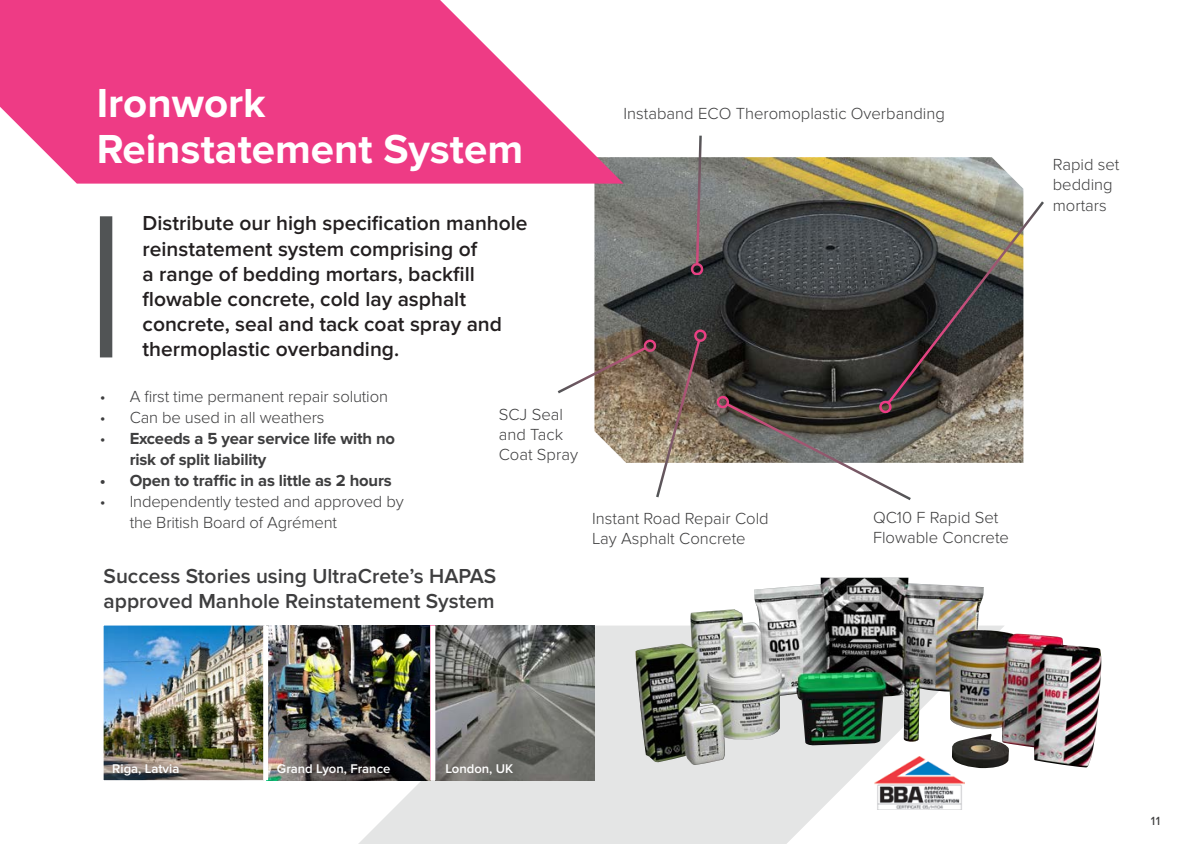
<style>
.page{position:relative;width:1191px;height:844px;background:#fff}
.page>*{position:absolute;margin:0;border:0;box-sizing:border-box;transform-origin:0 0}
.t1{font:700 42px/45.7px "Proxima Nova";color:#fff}
.t2{font:600 21px/25.2px "Proxima Nova";color:#231f20}
.t3{font:600 21px/25.2px "Proxima Nova";color:#3e3e3f}
.t4{font:300 16.62px/19.9px "Proxima Nova";color:#3e3e3f}
.t5{font:700 16.62px/21px "Proxima Nova";letter-spacing:-.01em;color:#3e3e3f}
.t6{font:600 13.12px "Proxima Nova";color:#fff}
.t7{font:500 12.25px "Proxima Nova";color:#3e3e3f}
.s1{font-weight:300}
</style>
<div class="page">
<svg style="left:272px;top:625px;width:714px;height:218px;fill:#e4e5e5"></svg>
<div style="left:100px;top:216px;width:12px;height:141px;background:#515455"></div>
<img style="left:103px;top:625px;width:169px;height:156px">
<img style="left:268px;top:625px;width:162px;height:155px">
<div style="left:263px;top:625px;width:5px;height:155px;background:#fff"></div>
<img style="left:435px;top:625px;width:159px;height:155px">
<div style="left:430px;top:625px;width:5px;height:155px;background:#fff"></div>
<img style="left:635px;top:577px;width:466px;height:191px">
<img style="left:594px;top:157px;width:429px;height:305px">
<svg style="left:689px;top:135px;width:16px;height:140px;background:#8d8185"></svg>
<svg style="left:0;top:0;width:623px;height:183px;fill:#ee3b85"></svg>
<svg style="left:557px;top:337px;width:145px;height:161px"></svg>
<div style="left:694px;top:329px;width:13px;height:13px;border:2px solid #fff;border-radius:50%"></div>
<svg style="left:714px;top:198px;width:330px;height:302px"></svg>
<p class="t1" style="left:97px;top:82px;width:428px">Ironwork<br>Reinstatement System</p>
<p class="t4" style="left:623px;top:104px;width:323px">Instaband ECO Theromoplastic Overbanding</p>
<p class="t2" style="left:143px;top:211px;width:386px">Distribute our high specification manhole reinstatement system comprising of<br>a range of bedding mortars, backfill flowable concrete, cold lay asphalt concrete, seal and tack coat spray and thermoplastic overbanding.</p>
<p class="t4" style="left:100px;top:387px;width:289px">• A first time permanent repair solution</p>
<p class="t4" style="left:100px;top:408px;width:226px">• Can be used in all weathers</p>
<p class="t5" style="left:130px;top:429px;width:267px;text-indent:-30px"><span class="s1">•</span> Exceeds a 5 year service life with no risk of split liability</p>
<p class="t5" style="left:100px;top:471px;width:293px">• Open to traffic in as little as 2 hours</p>
<p class="t4" style="left:130px;top:491px;width:275px;line-height:21px;text-indent:-30px">• Independently tested and approved by the British Board of Agrément</p>
<p class="t4" style="left:499px;top:405px;width:81px">SCJ Seal and Tack<br>Coat Spray</p>
<p class="t3" style="left:104px;top:564px;width:394px">Success Stories using UltraCrete’s HAPAS approved Manhole Reinstatement System</p>
<p class="t4" style="left:592px;top:509px;width:178px">Instant Road Repair Cold<br>Lay Asphalt Concrete</p>
<p class="t4" style="left:873px;top:508px;width:138px">QC10 F Rapid Set<br>Flowable Concrete</p>
<p class="t4" style="left:1052px;top:155px;width:68px;line-height:20.5px">Rapid set bedding mortars</p>
<p class="t6" style="left:112px;top:760px;width:69px">Riga, Latvia</p>
<p class="t6" style="left:277px;top:760px;width:115px">Grand Lyon, France</p>
<p class="t6" style="left:445px;top:760px;width:70px">London, UK</p>
<p class="t7" style="left:1151px;top:813px;width:11px">11</p>
</div>
